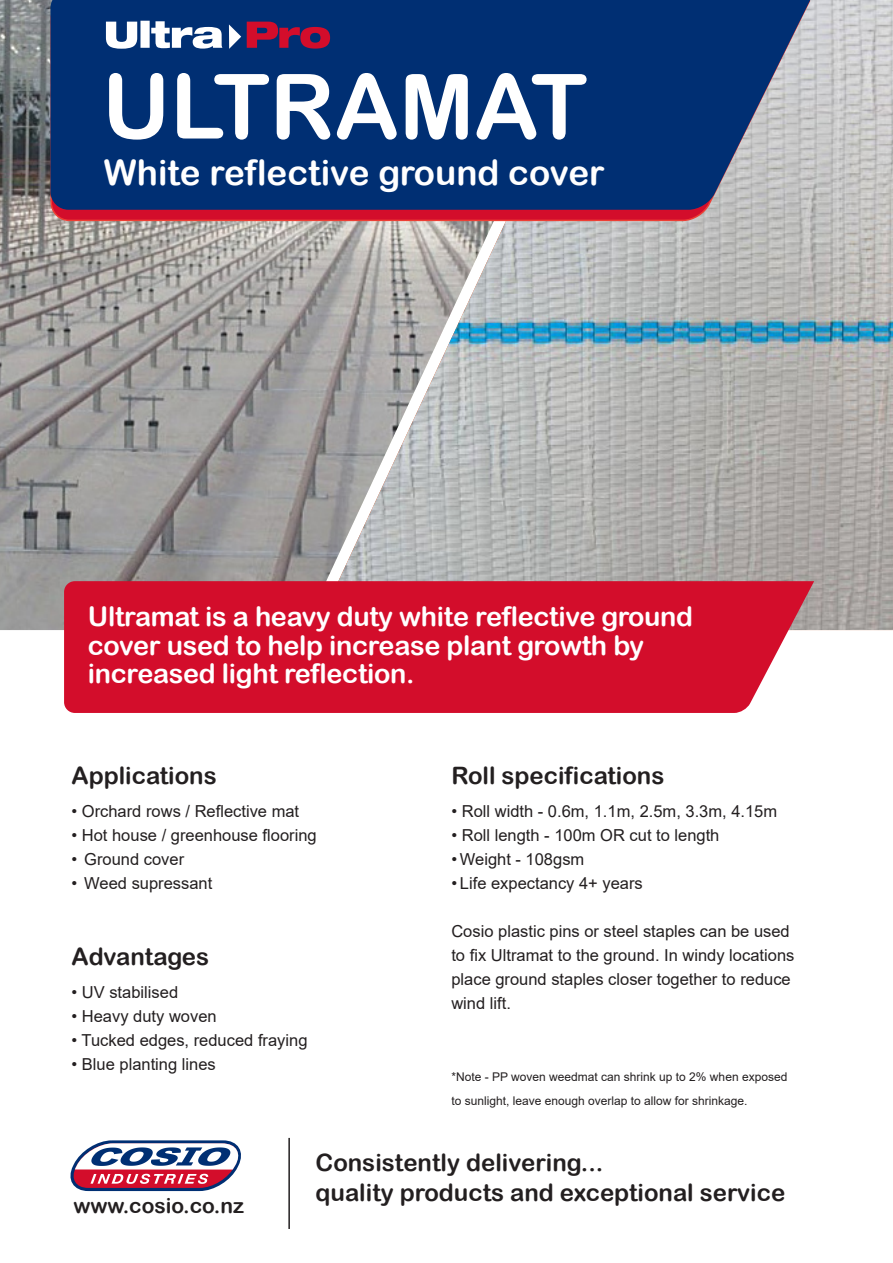
<style>
.page{position:relative;width:893px;height:1263px;background:#fff}
.page>*{position:absolute;margin:0;border:0;box-sizing:border-box;transform-origin:0 0}
.t1{font:90px "Arial Rounded MT Bold";color:#fff}
.t2{font:35.1px "Arial Rounded MT Bold";color:#fff}
.t3{font:27px/28.5px "Arial Rounded MT Bold";letter-spacing:-.01em;color:#fff}
.t4{font:24px "Arial Rounded MT Bold";color:#231f20}
.t5{font:21px "Arial Rounded MT Bold";color:#231f20}
.t6{font:16.5px/24px "Arial";color:#231f20}
.t7{font:12px/24px "Arial";color:#231f20}
</style>
<div class="page">
<img style="left:597px;top:0;width:296px;height:630px">
<img style="left:0;top:0;width:597px;height:630px">
<svg style="left:50px;top:210px;width:762px;height:12px;background:#d1384b"></svg>
<svg style="left:50px;top:0;width:766px;height:210px;background:#113b79"></svg>
<div style="left:64px;top:581px;width:750px;height:132px;background:#d30d2b"></div>
<hr style="left:288px;top:1138px;width:2px;height:91px;background:#231f20">
<svg style="left:70px;top:1140px;width:171px;height:52px"></svg>
<div style="left:90px;top:0;width:258px;height:81px;background:#002f73"></div>
<svg style="left:247px;top:22px;width:83px;height:27px"></svg>
<svg style="left:106px;top:21px;width:135px;height:28px"></svg>
<p class="t1" style="left:102px;top:53px;width:487px">ULTRAMAT</p>
<p class="t2" style="left:104px;top:151px;width:502px">White reflective ground cover</p>
<p class="t3" style="left:88px;top:602px;width:607px">Ultramat is a heavy duty white reflective ground cover used to help increase plant growth by increased light reflection.</p>
<p class="t4" style="left:72px;top:761px;width:147px">Applications</p>
<p class="t6" style="left:72px;top:799px;width:229px">• Orchard rows / Reflective mat</p>
<p class="t6" style="left:72px;top:823px;width:247px">• Hot house / greenhouse flooring</p>
<p class="t6" style="left:72px;top:847px;width:114px">• Ground cover</p>
<p class="t6" style="left:72px;top:871px;width:142px">• Weed supressant</p>
<p class="t4" style="left:72px;top:943px;width:139px">Advantages</p>
<p class="t6" style="left:72px;top:980px;width:108px">• UV stabilised</p>
<p class="t6" style="left:72px;top:1004px;width:147px">• Heavy duty woven</p>
<p class="t6" style="left:72px;top:1028px;width:237px">• Tucked edges, reduced fraying</p>
<p class="t6" style="left:72px;top:1052px;width:146px">• Blue planting lines</p>
<p class="t4" style="left:451px;top:761px;width:214px">Roll specifications</p>
<p class="t6" style="left:451px;top:799px;width:327px">• Roll width - 0.6m, 1.1m, 2.5m, 3.3m, 4.15m</p>
<p class="t6" style="left:451px;top:823px;width:270px">• Roll length - 100m OR cut to length</p>
<p class="t6" style="left:451px;top:847px;width:134px">• Weight - 108gsm</p>
<p class="t6" style="left:451px;top:871px;width:193px">• Life expectancy 4+ years</p>
<p class="t6" style="left:451px;top:919px;width:344px">Cosio plastic pins or steel staples can be used to fix Ultramat to the ground. In windy locations place ground staples closer together to reduce wind lift.</p>
<p class="t7" style="left:451px;top:1064px;width:337px">*Note - PP woven weedmat can shrink up to 2% when exposed to sunlight, leave enough overlap to allow for shrinkage.</p>
<p class="t5" style="left:73px;top:1193px;width:172px">www.cosio.co.nz</p>
<p class="t4" style="left:316px;top:1148px;width:289px">Consistently delivering...</p>
<p class="t4" style="left:316px;top:1178px;width:471px">quality products and exceptional service</p>
</div>
